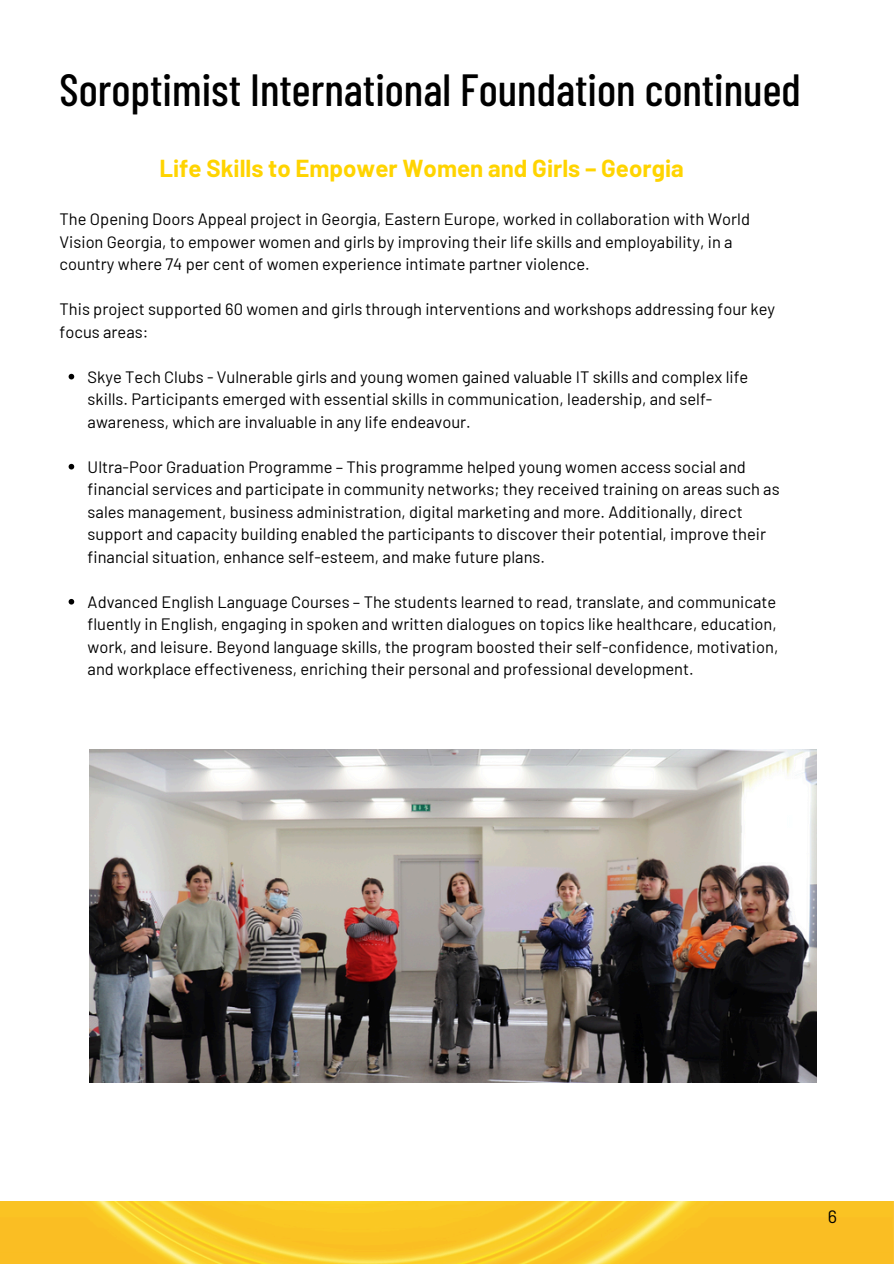
<style>
.page{position:relative;width:894px;height:1264px;background:#fff}
.page>*{position:absolute;margin:0;border:0;box-sizing:border-box;transform-origin:0 0}
.t1{font:500 45px "Barlow Condensed";color:#000}
.t2{font:700 24px "Barlow";color:#ffd400}
.t3{font:18px "Barlow";color:#000}
.t4{font:16.5px/22.5px "Barlow";color:#000}
</style>
<div class="page">
<img style="left:0;top:1201px;width:893px;height:62px">
<img style="left:89px;top:749px;width:727px;height:333px">
<svg style="left:69px;top:374px;width:5px;height:5px"></svg>
<svg style="left:69px;top:464px;width:5px;height:5px"></svg>
<svg style="left:69px;top:599px;width:5px;height:5px"></svg>
<p class="t1" style="left:60px;top:61px;width:742px">Soroptimist International Foundation continued</p>
<p class="t2" style="left:159px;top:153px;width:525px">Life Skills to Empower Women and Girls – Georgia</p>
<p class="t4" style="left:60px;top:207px;width:691px">The Opening Doors Appeal project in Georgia, Eastern Europe, worked in collaboration with World<br>Vision Georgia, to empower women and girls by improving their life skills and employability, in a country where 74 per cent of women experience intimate partner violence.</p>
<p class="t4" style="left:60px;top:297px;width:717px">This project supported 60 women and girls through interventions and workshops addressing four key focus areas:</p>
<p class="t4" style="left:88px;top:365px;width:662px">Skye Tech Clubs - Vulnerable girls and young women gained valuable IT skills and complex life skills. Participants emerged with essential skills in communication, leadership, and self&shy;awareness, which are invaluable in any life endeavour.</p>
<p class="t4" style="left:88px;top:455px;width:693px">Ultra-Poor Graduation Programme – This programme helped young women access social and financial services and participate in community networks; they received training on areas such as sales management, business administration, digital marketing and more. Additionally, direct support and capacity building enabled the participants to discover their potential, improve their financial situation, enhance self-esteem, and make future plans.</p>
<p class="t4" style="left:88px;top:590px;width:692px">Advanced English Language Courses – The students learned to read, translate, and communicate fluently in English, engaging in spoken and written dialogues on topics like healthcare, education, work, and leisure. Beyond language skills, the program boosted their self-confidence, motivation, and workplace effectiveness, enriching their personal and professional development.</p>
<p class="t3" style="left:827px;top:1204px;width:11px">6</p>
</div>
